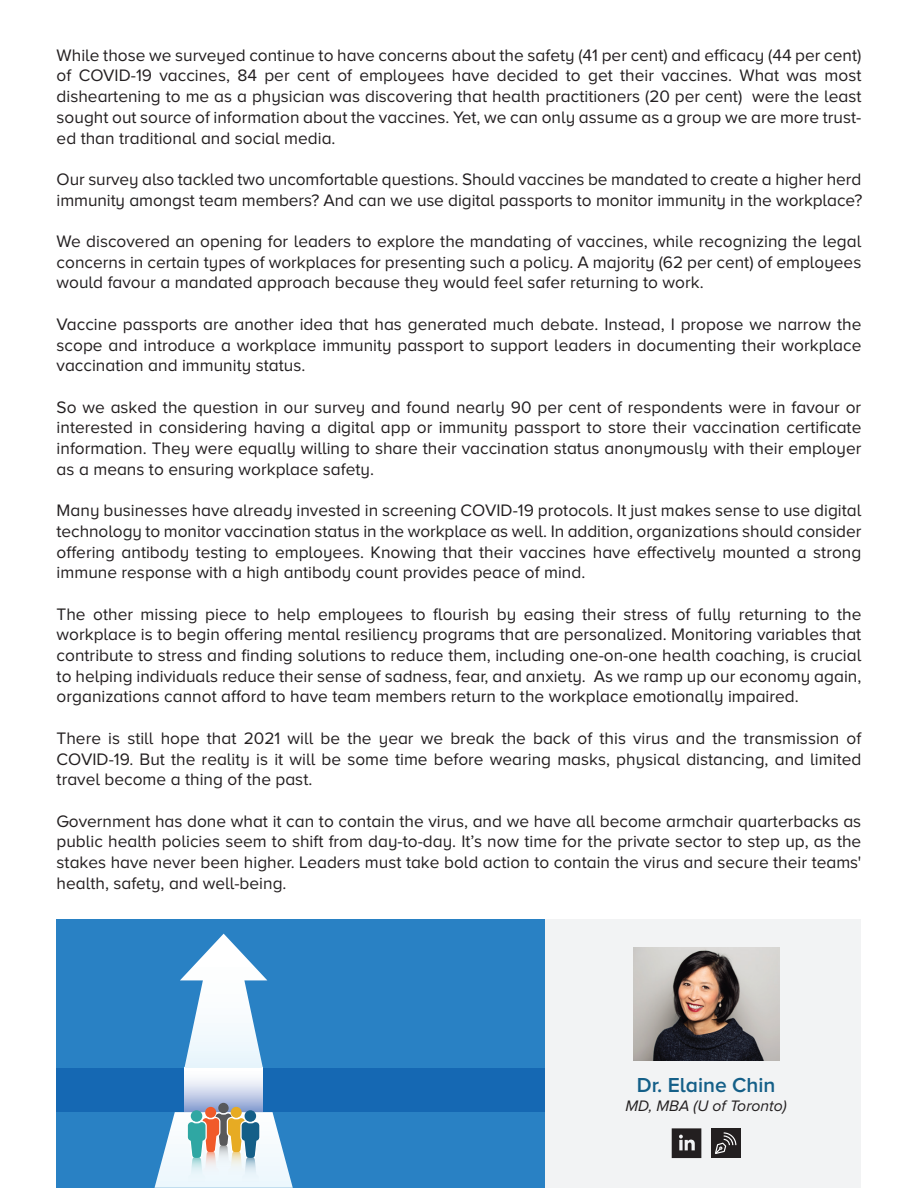
<style>
.page{position:relative;width:918px;height:1188px;background:#fff}
.page>*{position:absolute;margin:0;border:0;box-sizing:border-box;transform-origin:0 0}
.t1{font:600 21px "Proxima Nova A";color:#145f88}
.t2{font:17.25px/20.7px "Proxima Nova A";color:#231f20;text-align:justify}
.t3{font:italic 15.75px "Proxima Nova A";color:#231f20}
</style>
<div class="page">
<div style="left:57px;top:920px;width:804px;height:268px;background:#f2f3f4"></div>
<div style="left:57px;top:920px;width:488px;height:267px;background:#2981c4"></div>
<div style="left:57px;top:1068px;width:488px;height:62px;background:#1568b3"></div>
<svg style="left:184px;top:1068px;width:79px;height:44px;background:#d3daed"></svg>
<div style="left:57px;top:1113px;width:488px;height:75px;background:#2981c4"></div>
<svg style="left:180px;top:934px;width:87px;height:134px"></svg>
<div style="left:218px;top:1103px;width:11px;height:10px;background:#58595b;border-radius:50%"></div>
<div style="left:231px;top:1107px;width:11px;height:11px;background:#e7ab23;border-radius:50%"></div>
<div style="left:205px;top:1107px;width:11px;height:11px;background:#f15a2a;border-radius:50%"></div>
<div style="left:191px;top:1110px;width:11px;height:12px;background:#2fa7a3;border-radius:50%"></div>
<div style="left:245px;top:1110px;width:11px;height:12px;background:#145f88;border-radius:50%"></div>
<svg style="left:155px;top:1112px;width:138px;height:76px"></svg>
<img style="left:633px;top:947px;width:147px;height:113px">
<svg style="left:672px;top:1128px;width:29px;height:30px"></svg>
<div style="left:711px;top:1128px;width:30px;height:30px;background:#231f20"></div>
<svg style="left:715px;top:1132px;width:21px;height:22px"></svg>
<p class="t2" style="left:57px;top:44px;width:806px">While those we surveyed continue to have concerns about the safety (41 per cent) and efficacy (44 per cent) of COVID-19 vaccines, 84 per cent of employees have decided to get their vaccines. What was most disheartening to me as a physician was discovering that health practitioners (20 per cent) were the least sought out source of information about the vaccines. Yet, we can only assume as a group we are more trust&shy;ed than traditional and social media.</p>
<p class="t2" style="left:57px;top:169px;width:807px">Our survey also tackled two uncomfortable questions. Should vaccines be mandated to create a higher herd immunity amongst team members? And can we use digital passports to monitor immunity in the workplace?</p>
<p class="t2" style="left:57px;top:231px;width:806px">We discovered an opening for leaders to explore the mandating of vaccines, while recognizing the legal concerns in certain types of workplaces for presenting such a policy. A majority (62 per cent) of employees would favour a mandated approach because they would feel safer returning to work.</p>
<p class="t2" style="left:57px;top:313px;width:806px">Vaccine passports are another idea that has generated much debate. Instead, I propose we narrow the scope and introduce a workplace immunity passport to support leaders in documenting their workplace vaccination and immunity status.</p>
<p class="t2" style="left:57px;top:396px;width:806px">So we asked the question in our survey and found nearly 90 per cent of respondents were in favour or interested in considering having a digital app or immunity passport to store their vaccination certificate information. They were equally willing to share their vaccination status anonymously with their employer as a means to ensuring workplace safety.</p>
<p class="t2" style="left:57px;top:500px;width:806px">Many businesses have already invested in screening COVID-19 protocols. It just makes sense to use digital technology to monitor vaccination status in the workplace as well. In addition, organizations should consider offering antibody testing to employees. Knowing that their vaccines have effectively mounted a strong immune response with a high antibody count provides peace of mind.</p>
<p class="t2" style="left:57px;top:603px;width:806px">The other missing piece to help employees to flourish by easing their stress of fully returning to the workplace is to begin offering mental resiliency programs that are personalized. Monitoring variables that contribute to stress and finding solutions to reduce them, including one-on-one health coaching, is crucial to helping individuals reduce their sense of sadness, fear, and anxiety. As we ramp up our economy again, organizations cannot afford to have team members return to the workplace emotionally impaired.</p>
<p class="t2" style="left:57px;top:727px;width:806px">There is still hope that 2021 will be the year we break the back of this virus and the transmission of COVID-19. But the reality is it will be some time before wearing masks, physical distancing, and limited travel become a thing of the past.</p>
<p class="t2" style="left:57px;top:810px;width:806px">Government has done what it can to contain the virus, and we have all become armchair quarterbacks as public health policies seem to shift from day-to-day. It’s now time for the private sector to step up, as the stakes have never been higher. Leaders must take bold action to contain the virus and secure their teams' health, safety, and well-being.</p>
<p class="t1" style="left:637px;top:1073px;width:140px">Dr. Elaine Chin</p>
<p class="t3" style="left:625px;top:1097px;width:163px">MD, MBA (U of Toronto)</p>
</div>
